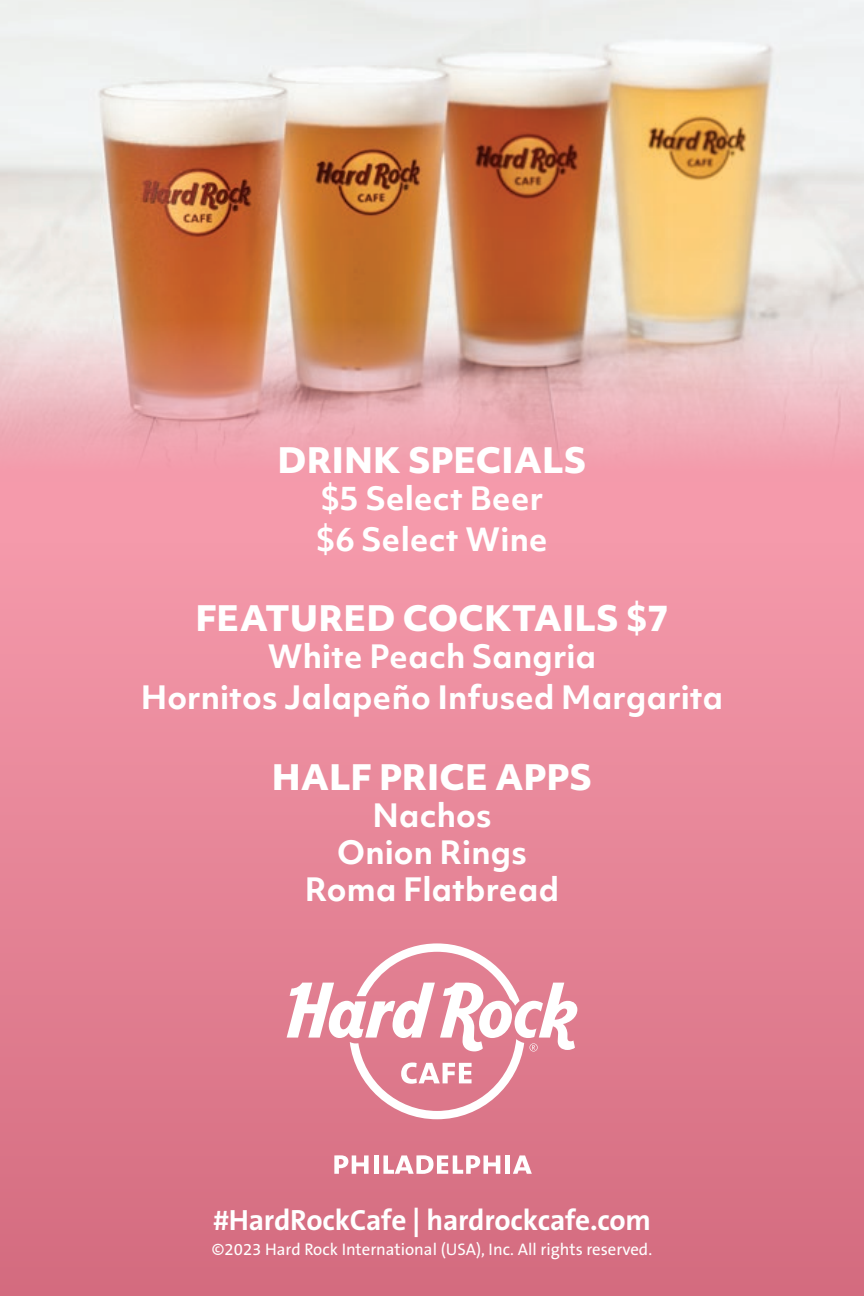
<style>
.page{position:relative;width:864px;height:1296px;background:#f59aab}
.page>*{position:absolute;margin:0;border:0;box-sizing:border-box;transform-origin:0 0}
.t1{font:800 33.6px "Objektiv Mk 1";letter-spacing:-.005em;color:#fff}
.t2{font:700 30.9px/40.5px "Objektiv Mk 1";letter-spacing:.01em;color:#fff;text-align:center}
.t3{font:700 29.4px "The Sans B7";letter-spacing:-.01em;color:#fff}
.t4{font:16.8px "The Sans B5 Plain";color:#fff}
</style>
<div class="page">
<div style="left:0;top:521px;width:864px;height:775px;background:linear-gradient(to bottom,#f59bac,#d36b7f)"></div>
<svg style="left:334px;top:1155px;width:35px;height:19px"></svg>
<hr style="left:374px;top:1155px;width:4px;height:19px;background:#fff">
<svg style="left:383px;top:1155px;width:117px;height:19px;background:#ebb8c2"></svg>
<hr style="left:506px;top:1155px;width:4px;height:19px;background:#fff">
<svg style="left:513px;top:1155px;width:19px;height:19px"></svg>
<svg style="left:287px;top:943px;width:290px;height:176px;background:#e69ba9"></svg>
<svg style="left:530px;top:1043px;width:8px;height:9px"></svg>
<img style="left:0;top:0;width:864px;height:455px">
<p class="t1" style="left:278px;top:436px;width:310px">DRINK SPECIALS</p>
<p class="t2" style="left:316px;top:478px;width:233px;text-align:left">$5 Select Beer $6 Select Wine</p>
<p class="t1" style="left:195px;top:594px;width:475px">FEATURED COCKTAILS $7</p>
<p class="t2" style="left:141px;top:636px;width:584px">White Peach Sangria<br>Hornitos Jalapeño Infused Margarita</p>
<p class="t1" style="left:272px;top:753px;width:322px">HALF PRICE APPS</p>
<p class="t2" style="left:305px;top:796px;width:256px;line-height:36.9px">Nachos<br>Onion Rings<br>Roma Flatbread</p>
<p class="t3" style="left:213px;top:1204px;width:439px">#HardRockCafe | hardrockcafe.com</p>
<p class="t4" style="left:212px;top:1241px;width:442px">©2023 Hard Rock International (USA), Inc. All rights reserved.</p>
</div>
